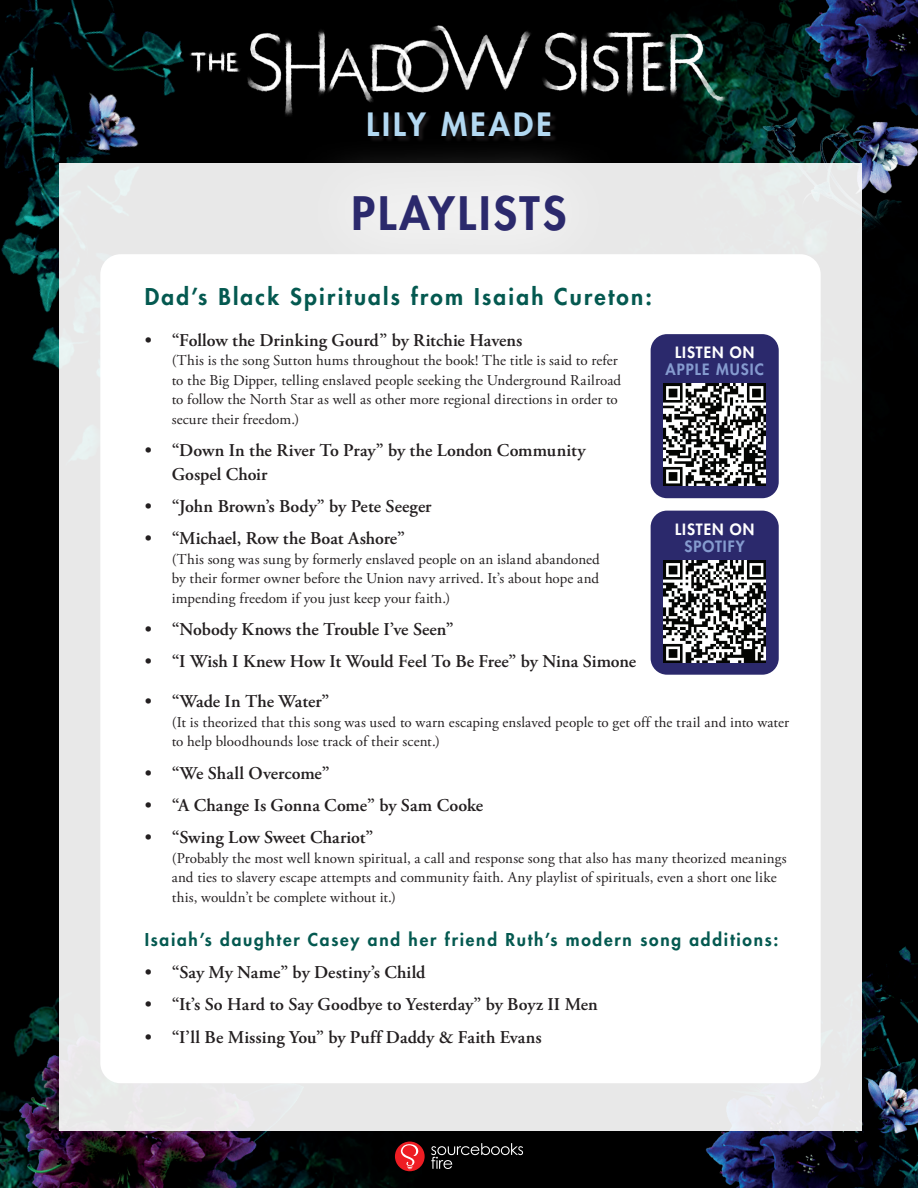
<style>
.page{position:relative;width:918px;height:1188px;background:#000}
.page>*{position:absolute;margin:0;border:0;box-sizing:border-box;transform-origin:0 0}
.t1{font:800 44.85px "Futura LT Pro";letter-spacing:.07em;color:#2b296c}
.t2{font:800 31.2px "Futura LT Pro";letter-spacing:.1em;color:#b3d9f2}
.t3{font:800 22.5px "Futura LT Pro";letter-spacing:.1em;color:#045950}
.t4{font:600 18px/24px "Adobe Garamond Pro";color:#231f20}
.t5{font:800 17.25px "Futura LT Pro";letter-spacing:.1em;color:#045950}
.t6{font:800 15.15px "Futura LT Pro";letter-spacing:.07em;color:#859bcf}
.t7{font:800 15.15px "Futura LT Pro";letter-spacing:.07em;color:#fff}
.t8{font:15px/19.5px "Adobe Garamond Pro";letter-spacing:.01em;color:#231f20}
</style>
<div class="page">
<img style="left:0;top:977px;width:421px;height:211px">
<img style="left:670px;top:900px;width:248px;height:288px">
<img style="left:0;top:0;width:327px;height:555px">
<img style="left:556px;top:0;width:362px;height:544px">
<div style="left:369px;top:113px;width:188px;height:30px;background:#231f20;opacity:.75"></div>
<div style="left:59px;top:163px;width:803px;height:968px;background:#e8e8e8"></div>
<img style="left:188px;top:26px;width:542px;height:91px">
<div style="left:395px;top:1142px;width:30px;height:29px;background:#ee1d23;border-radius:50%"></div>
<svg style="left:401px;top:1144px;width:17px;height:25px"></svg>
<svg style="left:431px;top:1143px;width:92px;height:26px;background:#232323"></svg>
<svg style="left:298px;top:139px;width:322px;height:24px;background:#050505"></svg>
<div style="left:100px;top:254px;width:721px;height:829px;background:#fff;border-radius:20px"></div>
<div style="left:651px;top:334px;width:128px;height:164px;background:#2b296c;border-radius:16px"></div>
<img style="left:664px;top:384px;width:102px;height:102px">
<div style="left:651px;top:511px;width:128px;height:164px;background:#2b296c;border-radius:16px"></div>
<img style="left:664px;top:560px;width:102px;height:102px">
<h2 class="t2" style="left:366px;top:101px;width:187px">LILY MEADE</h2>
<h1 class="t1" style="left:351px;top:179px;width:217px">PLAYLISTS</h1>
<h3 class="t3" style="left:145px;top:279px;width:509px">Dad’s Black Spirituals from Isaiah Cureton:</h3>
<p class="t4" style="left:145px;top:328px;width:379px">• “Follow the Drinking Gourd” by Ritchie Havens</p>
<p class="t8" style="left:172px;top:351px;width:451px">(This is the song Sutton hums throughout the book! The title is said to refer to the Big Dipper, telling enslaved people seeking the Underground Railroad to follow the North Star as well as other more regional directions in order to secure their freedom.)</p>
<p class="t4" style="left:172px;top:438px;width:415px;text-indent:-27px">• “Down In the River To Pray” by the London Community<br>Gospel Choir</p>
<p class="t4" style="left:145px;top:495px;width:288px">• “John Brown’s Body” by Pete Seeger</p>
<p class="t4" style="left:145px;top:527px;width:262px">• “Michael, Row the Boat Ashore”</p>
<p class="t8" style="left:172px;top:550px;width:430px;text-align:justify">(This song was sung by formerly enslaved people on an island abandoned by their former owner before the Union navy arrived. It’s about hope and impending freedom if you just keep your faith.)</p>
<p class="t4" style="left:145px;top:618px;width:311px">• “Nobody Knows the Trouble I’ve Seen”</p>
<p class="t4" style="left:145px;top:650px;width:493px">• “I Wish I Knew How It Would Feel To Be Free” by Nina Simone</p>
<p class="t7" style="left:675px;top:341px;width:81px">LISTEN ON</p>
<p class="t6" style="left:665px;top:358px;width:100px">APPLE MUSIC</p>
<p class="t7" style="left:675px;top:518px;width:81px">LISTEN ON</p>
<p class="t6" style="left:684px;top:535px;width:62px">SPOTIFY</p>
<p class="t4" style="left:145px;top:690px;width:186px">• “Wade In The Water”</p>
<p class="t8" style="left:172px;top:713px;width:619px">(It is theorized that this song was used to warn escaping enslaved people to get off the trail and into water to help bloodhounds lose track of their scent.)</p>
<p class="t4" style="left:145px;top:761px;width:186px">• “We Shall Overcome”</p>
<p class="t4" style="left:145px;top:793px;width:340px">• “A Change Is Gonna Come” by Sam Cooke</p>
<p class="t4" style="left:145px;top:826px;width:230px">• “Swing Low Sweet Chariot”</p>
<p class="t8" style="left:172px;top:849px;width:617px">(Probably the most well known spiritual, a call and response song that also has many theorized meanings and ties to slavery escape attempts and community faith. Any playlist of spirituals, even a short one like this, wouldn’t be complete without it.)</p>
<p class="t5" style="left:145px;top:926px;width:635px">Isaiah’s daughter Casey and her friend Ruth’s modern song additions:</p>
<p class="t4" style="left:145px;top:961px;width:282px">• “Say My Name” by Destiny’s Child</p>
<p class="t4" style="left:145px;top:993px;width:455px">• “It’s So Hard to Say Goodbye to Yesterday” by Boyz II Men</p>
<p class="t4" style="left:145px;top:1025px;width:399px">• “I’ll Be Missing You” by Puff Daddy &amp; Faith Evans</p>
</div>
